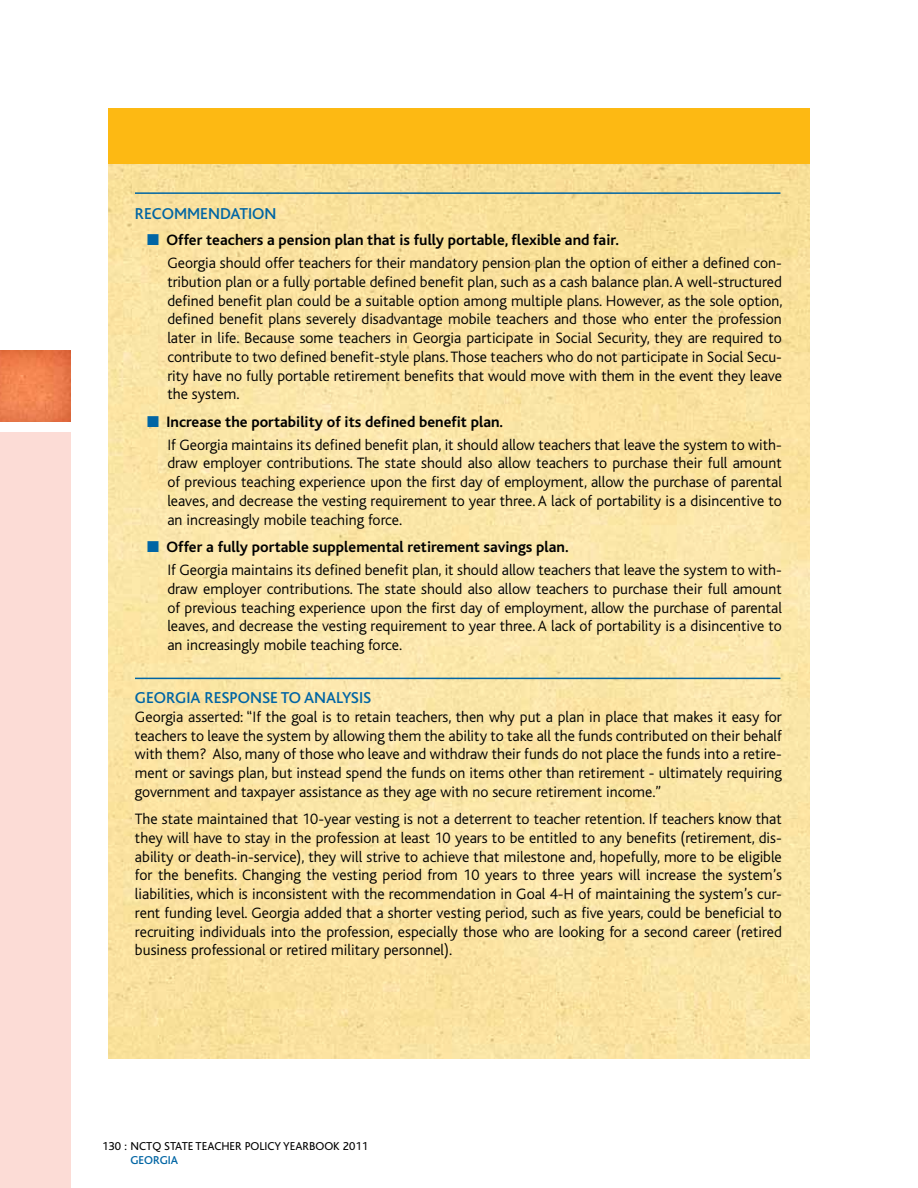
<style>
.page{position:relative;width:918px;height:1188px;background:#fff}
.page>*{position:absolute;margin:0;border:0;box-sizing:border-box;transform-origin:0 0}
.t1{font:500 16.5px "Bliss";color:#0065a4}
.t2{font:300 15.75px/18.8px "Bliss";color:#000;text-align:justify}
.t3{font:12px "Bliss";color:#000}
.t4{font:500 12px "Bliss";color:#0065a4}
.s1{color:#0065a4}
.s2{font-weight:700}
</style>
<div class="page">
<div style="left:0;top:432px;width:70px;height:756px;background:#fcdcd6"></div>
<img style="left:0;top:351px;width:70px;height:70px">
<img style="left:108px;top:163px;width:702px;height:895px">
<div style="left:108px;top:108px;width:702px;height:55px;background:#fdb913"></div>
<hr style="left:135px;top:192px;width:645px;height:2px;background:#0065a4">
<hr style="left:135px;top:678px;width:645px;height:1px;background:#0065a4">
<p class="t1" style="left:135px;top:205px;width:143px">RECOMMENDATION</p>
<p class="t2" style="left:167px;top:229px;width:616px;line-height:23.1px;text-indent:-20px"><span class="s1">■</span> <span class="s2">Offer teachers a pension plan that is fully portable, flexible and fair.<br></span>Georgia should offer teachers for their mandatory pension plan the option of either a defined con-</p>
<p class="t2" style="left:167px;top:273px;width:617px">tribution plan or a fully portable defined benefit plan, such as a cash balance plan. A well-structured defined benefit plan could be a suitable option among multiple plans. However, as the sole option, defined benefit plans severely disadvantage mobile teachers and those who enter the profession later in life. Because some teachers in Georgia participate in Social Security, they are required to contribute to two defined benefit-style plans. Those teachers who do not participate in Social Secu&shy;rity have no fully portable retirement benefits that would move with them in the event they leave the system.</p>
<p class="t2" style="left:167px;top:410px;width:616px;line-height:23.1px;text-indent:-20px"><span class="s1">■</span> <span class="s2">Increase the portability of its defined benefit plan.<br></span>If Georgia maintains its defined benefit plan, it should allow teachers that leave the system to with-</p>
<p class="t2" style="left:167px;top:454px;width:616px">draw employer contributions. The state should also allow teachers to purchase their full amount of previous teaching experience upon the first day of employment, allow the purchase of parental leaves, and decrease the vesting requirement to year three. A lack of portability is a disincentive to an increasingly mobile teaching force.</p>
<p class="t2" style="left:167px;top:536px;width:616px;line-height:23.1px;text-indent:-20px"><span class="s1">■</span> <span class="s2">Offer a fully portable supplemental retirement savings plan.<br></span>If Georgia maintains its defined benefit plan, it should allow teachers that leave the system to with-</p>
<p class="t2" style="left:167px;top:580px;width:616px">draw employer contributions. The state should also allow teachers to purchase their full amount of previous teaching experience upon the first day of employment, allow the purchase of parental leaves, and decrease the vesting requirement to year three. A lack of portability is a disincentive to an increasingly mobile teaching force.</p>
<p class="t1" style="left:135px;top:689px;width:238px">GEORGIA RESPONSE TO ANALYSIS</p>
<p class="t2" style="left:135px;top:708px;width:649px">Georgia asserted: “If the goal is to retain teachers, then why put a plan in place that makes it easy for teachers to leave the system by allowing them the ability to take all the funds contributed on their behalf with them? Also, many of those who leave and withdraw their funds do not place the funds into a retire&shy;ment or savings plan, but instead spend the funds on items other than retirement - ultimately requiring government and taxpayer assistance as they age with no secure retirement income.”</p>
<p class="t2" style="left:135px;top:810px;width:648px">The state maintained that 10-year vesting is not a deterrent to teacher retention. If teachers know that they will have to stay in the profession at least 10 years to be entitled to any benefits (retirement, dis&shy;ability or death-in-service), they will strive to achieve that milestone and, hopefully, more to be eligible for the benefits. Changing the vesting period from 10 years to three years will increase the system’s liabilities, which is inconsistent with the recommendation in Goal 4-H of maintaining the system’s cur&shy;rent funding level. Georgia added that a shorter vesting period, such as five years, could be beneficial to recruiting individuals into the profession, especially those who are looking for a second career (retired business professional or retired military personnel).</p>
<p class="t3" style="left:102px;top:1140px;width:267px">130 : NCTQ STATE TEACHER POLICY YEARBOOK 2011</p>
<p class="t4" style="left:130px;top:1154px;width:49px">GEORGIA</p>
</div>
